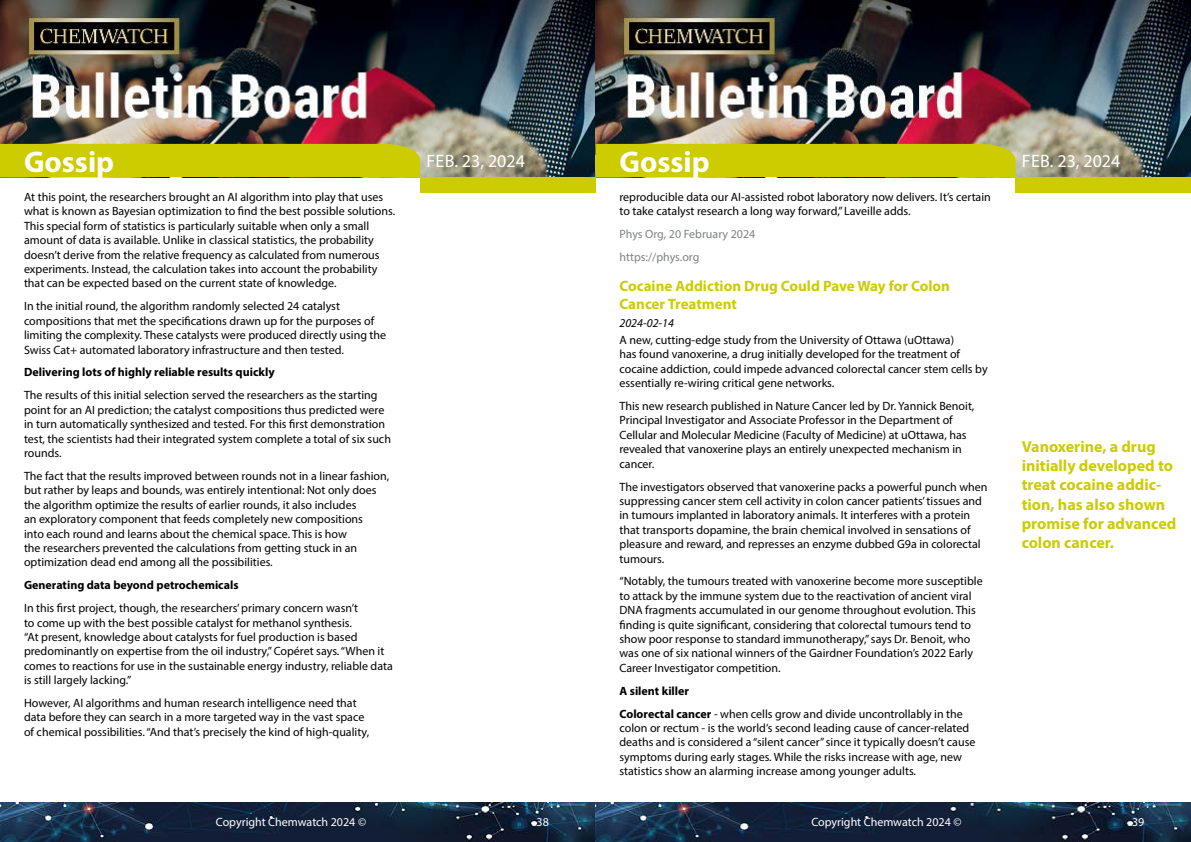
<style>
.page{position:relative;width:1191px;height:842px;background:#fff}
.page>*{position:absolute;margin:0;border:0;box-sizing:border-box;transform-origin:0 0}
.t1{font:700 30px "Myriad Pro";color:#fff}
.t2{font:18px "Myriad Pro";color:#fff}
.t3{font:700 16px/19.2px "Myriad Pro";color:#cc0}
.t4{font:700 15px/18px "Myriad Pro";color:#cc0}
.t5{font:12px/14.4px "Myriad Pro";color:#000}
.t6{font:700 12px "Myriad Pro";color:#000}
.t7{font:12px "Myriad Pro";color:#fff}
.t8{font:12px/22.9px "Myriad Pro";color:#808285}
.t9{font:italic 12px "Myriad Pro";color:#000}
.s1{font-weight:700}
</style>
<div class="page">
<img style="left:0;top:0;width:1191px;height:177px">
<div style="left:420px;top:177px;width:175px;height:15px;background:#cc0"></div>
<div style="left:1015px;top:177px;width:176px;height:15px;background:#cc0"></div>
<div style="left:0;top:144px;width:420px;height:33px;background:#cc0"></div>
<div style="left:595px;top:144px;width:420px;height:33px;background:#cc0"></div>
<img style="left:0;top:802px;width:1191px;height:40px">
<h1 class="t1" style="left:24px;top:142px;width:92px">Gossip</h1>
<h1 class="t1" style="left:619px;top:142px;width:92px">Gossip</h1>
<p class="t5" style="left:619px;top:190px;width:373px">reproducible data our AI-assisted robot laboratory now delivers. It’s certain to take catalyst research a long way forward,” Laveille adds.</p>
<p class="t8" style="left:619px;top:223px;width:137px">Phys Org, 20 February 2024 https://phys.org</p>
<p class="t4" style="left:619px;top:277px;width:332px">Cocaine Addiction Drug Could Pave Way for Colon<br>Cancer Treatment</p>
<p class="t9" style="left:619px;top:315px;width:56px">2024-02-14</p>
<p class="t5" style="left:619px;top:332px;width:370px">A new, cutting-edge study from the University of Ottawa (uOttawa)<br>has found vanoxerine, a drug initially developed for the treatment of cocaine addiction, could impede advanced colorectal cancer stem cells by essentially re-wiring critical gene networks.</p>
<p class="t5" style="left:619px;top:399px;width:356px">This new research published in Nature Cancer led by Dr. Yannick Benoit, Principal Investigator and Associate Professor in the Department of Cellular and Molecular Medicine (Faculty of Medicine) at uOttawa, has revealed that vanoxerine plays an entirely unexpected mechanism in cancer.</p>
<p class="t5" style="left:619px;top:479px;width:369px">The investigators observed that vanoxerine packs a powerful punch when suppressing cancer stem cell activity in colon cancer patients’ tissues and in tumours implanted in laboratory animals. It interferes with a protein that transports dopamine, the brain chemical involved in sensations of pleasure and reward, and represses an enzyme dubbed G9a in colorectal tumours.</p>
<p class="t5" style="left:619px;top:574px;width:365px">“Notably, the tumours treated with vanoxerine become more susceptible to attack by the immune system due to the reactivation of ancient viral DNA fragments accumulated in our genome throughout evolution. This finding is quite significant, considering that colorectal tumours tend to show poor response to standard immunotherapy,” says Dr. Benoit, who was one of six national winners of the Gairdner Foundation’s 2022 Early Career Investigator competition.</p>
<p class="t5" style="left:619px;top:679px;width:345px;line-height:22.9px"><span class="s1">A silent killer<br>Colorectal cancer</span> - when cells grow and divide uncontrollably in the</p>
<p class="t5" style="left:619px;top:721px;width:357px">colon or rectum - is the world’s second leading cause of cancer-related deaths and is considered a “silent cancer” since it typically doesn’t cause symptoms during early stages. While the risks increase with age, new statistics show an alarming increase among younger adults.</p>
<h2 class="t2" style="left:426px;top:150px;width:100px">Feb. 23, 2024</h2>
<h2 class="t2" style="left:1022px;top:150px;width:100px">Feb. 23, 2024</h2>
<p class="t5" style="left:24px;top:190px;width:373px">At this point, the researchers brought an AI algorithm into play that uses what is known as Bayesian optimization to find the best possible solutions.<br>This special form of statistics is particularly suitable when only a small amount of data is available. Unlike in classical statistics, the probability doesn’t derive from the relative frequency as calculated from numerous experiments. Instead, the calculation takes into account the probability that can be expected based on the current state of knowledge.</p>
<p class="t5" style="left:24px;top:299px;width:364px">In the initial round, the algorithm randomly selected 24 catalyst compositions that met the specifications drawn up for the purposes of limiting the complexity. These catalysts were produced directly using the Swiss Cat+ automated laboratory infrastructure and then tested.</p>
<p class="t6" style="left:24px;top:365px;width:252px">Delivering lots of highly reliable results quickly</p>
<p class="t5" style="left:24px;top:388px;width:368px">The results of this initial selection served the researchers as the starting point for an AI prediction; the catalyst compositions thus predicted were in turn automatically synthesized and tested. For this first demonstration test, the scientists had their integrated system complete a total of six such rounds.</p>
<p class="t5" style="left:24px;top:468px;width:367px">The fact that the results improved between rounds not in a linear fashion, but rather by leaps and bounds, was entirely intentional: Not only does the algorithm optimize the results of earlier rounds, it also includes<br>an exploratory component that feeds completely new compositions<br>into each round and learns about the chemical space. This is how<br>the researchers prevented the calculations from getting stuck in an optimization dead end among all the possibilities.</p>
<p class="t6" style="left:24px;top:577px;width:216px">Generating data beyond petrochemicals</p>
<p class="t5" style="left:24px;top:601px;width:370px">In this first project, though, the researchers’ primary concern wasn’t<br>to come up with the best possible catalyst for methanol synthesis.<br>“At present, knowledge about catalysts for fuel production is based predominantly on expertise from the oil industry,” Copéret says. “When it comes to reactions for use in the sustainable energy industry, reliable data is still largely lacking.”</p>
<p class="t5" style="left:24px;top:696px;width:347px">However, AI algorithms and human research intelligence need that data before they can search in a more targeted way in the vast space of chemical possibilities. “And that’s precisely the kind of high-quality,</p>
<h3 class="t3" style="left:1021px;top:436px;width:156px">Vanoxerine, a drug initially developed to treat cocaine addic&shy;tion, has also shown promise for advanced colon cancer.</h3>
<p class="t7" style="left:216px;top:815px;width:152px">Copyright Chemwatch 2024 ©</p>
<p class="t7" style="left:536px;top:815px;width:14px">38</p>
<p class="t7" style="left:811px;top:815px;width:152px">Copyright Chemwatch 2024 ©</p>
<p class="t7" style="left:1132px;top:815px;width:14px">39</p>
</div>
